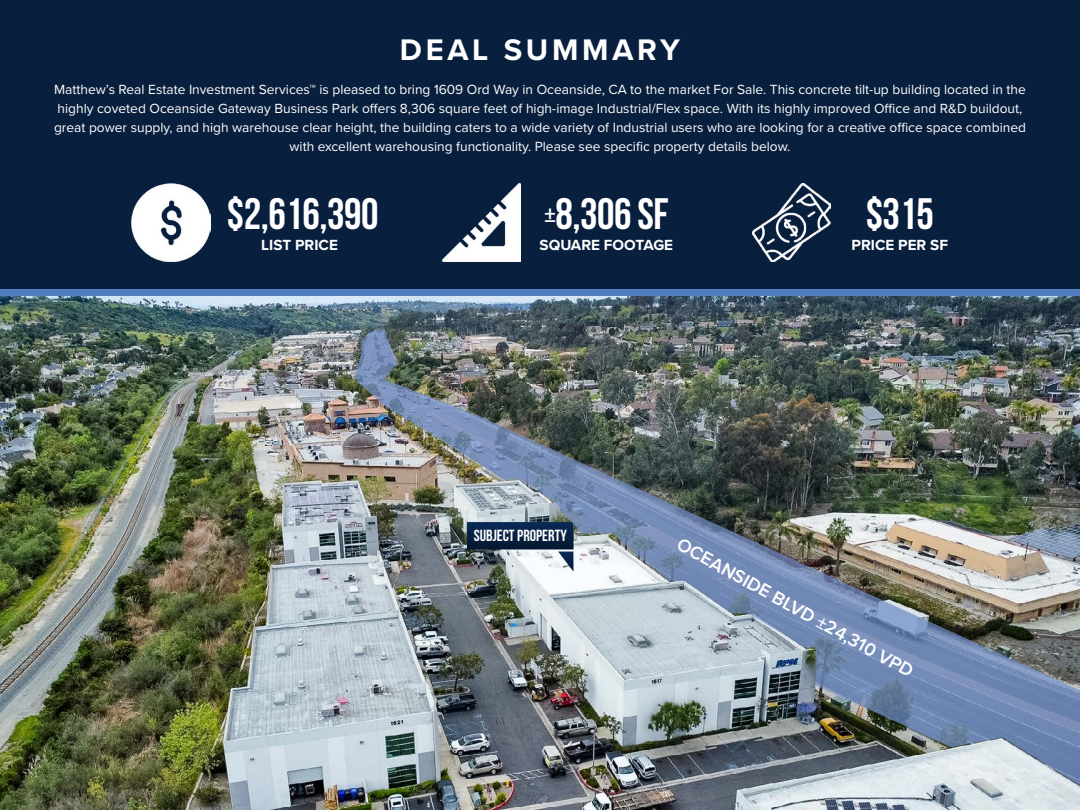
<style>
.page{position:relative;width:1080px;height:810px;background:#fff}
.page>*{position:absolute;margin:0;border:0;box-sizing:border-box;transform-origin:0 0}
.t1{font:700 44px "Bebas Neue";letter-spacing:-.01em;color:#fff}
.t2{font:700 30.88px "Proxima Nova";letter-spacing:.12em;color:#fff}
.t3{font:600 18.75px "Proxima Nova";color:#fff}
.t4{font:700 16.12px "Bebas Neue";color:#fff}
.t5{font:700 15.25px "Proxima Nova";color:#fff}
.t6{font:13.75px/18.8px "Proxima Nova";color:#fff;text-align:center}
.s1{font-family:"Proxima Nova";font-size:22.5px}
</style>
<div class="page">
<img style="left:0;top:295px;width:1080px;height:515px">
<div style="left:0;top:288px;width:1080px;height:7px;background:#517cbe"></div>
<img style="left:355px;top:329px;width:725px;height:463px">
<div style="left:0;top:0;width:1080px;height:288px;background:#091f3e"></div>
<img style="left:132px;top:184px;width:78px;height:78px">
<img style="left:442px;top:184px;width:78px;height:78px">
<img style="left:752px;top:184px;width:79px;height:78px">
<h2 class="t2" style="left:400px;top:27px;width:282px">DEAL SUMMARY</h2>
<p class="t6" style="left:54px;top:80px;width:973px">Matthew’s Real Estate Investment Services™ is pleased to bring 1609 Ord Way in Oceanside, CA to the market For Sale. This concrete tilt-up building located in the highly coveted Oceanside Gateway Business Park offers 8,306 square feet of high-image Industrial/Flex space. With its highly improved Office and R&amp;D buildout, great power supply, and high warehouse clear height, the building caters to a wide variety of Industrial users who are looking for a creative office space combined with excellent warehousing functionality. Please see specific property details below.</p>
<h1 class="t1" style="left:227px;top:189px;width:153px">$2,616,390</h1>
<p class="t5" style="left:261px;top:233px;width:78px">LIST PRICE</p>
<h1 class="t1" style="left:544px;top:189px;width:126px"><span class="s1">±</span>8,306 SF</h1>
<p class="t5" style="left:540px;top:233px;width:135px">SQUARE FOOTAGE</p>
<h1 class="t1" style="left:866px;top:189px;width:70px">$315</h1>
<p class="t5" style="left:852px;top:233px;width:98px">PRICE PER SF</p>
<p class="t4" style="left:474px;top:527px;width:95px">SUBJECT PROPERTY</p>
<h3 class="t3" style="left:685px;top:531px;width:269px;rotate:29deg">OCEANSIDE BLVD ±24,310 VPD</h3>
</div>
